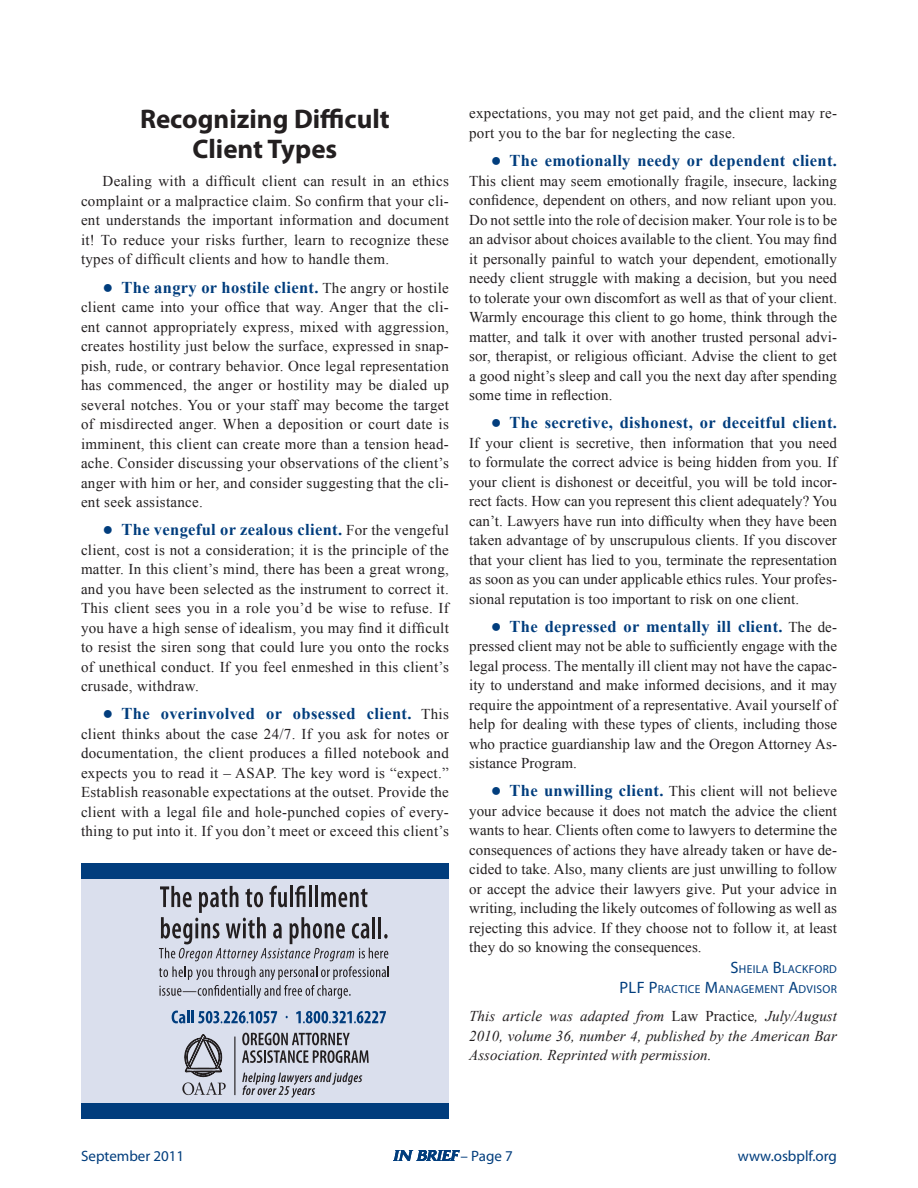
<style>
.page{position:relative;width:918px;height:1188px;background:#fff}
.page>*{position:absolute;margin:0;border:0;box-sizing:border-box;transform-origin:0 0}
.Story_Head{font:700 27px/30px "Myriad Pro";color:#231f20;text-align:center}
.Body_Text{font:700 16.5px "Times New Roman";letter-spacing:.02em;color:#013d7d}
.Body_Text-2{font:15px/19.5px "Times New Roman";letter-spacing:.02em;color:#231f20;text-align:justify}
.Body_Text_Italic{font:italic 15px/19.5px "Times New Roman";letter-spacing:.005em;color:#231f20;text-align:justify}
.t1{font:15px "Myriad Pro";color:#013d7d}
.NAME_right{font:11.55px "Myriad Pro";letter-spacing:.03em;color:#013d7d}
.s1{font-weight:400;font-size:18px}
.s2{font-weight:400;font-size:15px;color:#231f20}
.s3{font-size:18px;color:#013d7d}
.s4{font-weight:700;font-size:16.5px;color:#013d7d}
.s5{font-size:16.5px}
.s6{font-style:normal}
</style>
<div class="page">
<svg style="left:393px;top:1150px;width:66px;height:11px"></svg>
<div style="left:81px;top:879px;width:368px;height:240px;background:#dadfed"></div>
<div style="left:81px;top:863px;width:368px;height:16px;background:#013d7d"></div>
<div style="left:81px;top:1103px;width:368px;height:15px;background:#013d7d"></div>
<svg style="left:159px;top:886px;width:230px;height:113px;background:#b4b7c3"></svg>
<svg style="left:172px;top:1010px;width:105px;height:13px"></svg>
<svg style="left:296px;top:1011px;width:90px;height:12px"></svg>
<svg style="left:242px;top:1033px;width:127px;height:30px;background:#9a9ca5"></svg>
<hr style="left:234px;top:1037px;width:1px;height:58px;background:#231f20">
<svg style="left:242px;top:1073px;width:120px;height:25px;background:#b3b6c2"></svg>
<svg style="left:182px;top:1034px;width:44px;height:61px;background:#a4a6b0"></svg>
<p class="Story_Head" style="left:140px;top:103px;width:251px">Recognizing Difficult<br>Client Types</p>
<p class="Body_Text-2" style="left:81px;top:171px;width:369px;text-indent:22px">Dealing with a difficult client can result in an ethics complaint or a malpractice claim. So confirm that your cli&shy;ent understands the important information and document it! To reduce your risks further, learn to recognize these types of difficult clients and how to handle them.</p>
<p class="Body_Text" style="left:103px;top:276px;width:348px"><span class="s1">●</span> The angry or hostile client. <span class="s2">The angry or hostile</span></p>
<p class="Body_Text-2" style="left:81px;top:297px;width:369px">client came into your office that way. Anger that the cli&shy;ent cannot appropriately express, mixed with aggression, creates hostility just below the surface, expressed in snap&shy;pish, rude, or contrary behavior. Once legal representation has commenced, the anger or hostility may be dialed up several notches. You or your staff may become the target of misdirected anger. When a deposition or court date is imminent, this client can create more than a tension head&shy;ache. Consider discussing your observations of the client’s anger with him or her, and consider suggesting that the cli&shy;ent seek assistance.</p>
<p class="Body_Text" style="left:103px;top:518px;width:348px"><span class="s1">●</span> The vengeful or zealous client. <span class="s2">For the vengeful</span></p>
<p class="Body_Text-2" style="left:81px;top:540px;width:369px">client, cost is not a consideration; it is the principle of the matter. In this client’s mind, there has been a great wrong, and you have been selected as the instrument to correct it.<br>This client sees you in a role you’d be wise to refuse. If you have a high sense of idealism, you may find it difficult to resist the siren song that could lure you onto the rocks of unethical conduct. If you feel enmeshed in this client’s crusade, withdraw.</p>
<p class="Body_Text" style="left:103px;top:702px;width:348px"><span class="s1">●</span> The overinvolved or obsessed client. <span class="s2">This</span></p>
<p class="Body_Text-2" style="left:81px;top:724px;width:369px">client thinks about the case 24/7. If you ask for notes or documentation, the client produces a filled notebook and expects you to read it – ASAP. The key word is “expect.” Establish reasonable expectations at the outset. Provide the client with a legal file and hole-punched copies of every&shy;thing to put into it. If you don’t meet or exceed this client’s</p>
<p class="Body_Text-2" style="left:469px;top:103px;width:369px">expectations, you may not get paid, and the client may re&shy;port you to the bar for neglecting the case.</p>
<p class="Body_Text" style="left:491px;top:149px;width:348px"><span class="s1">●</span> The emotionally needy or dependent client.</p>
<p class="Body_Text-2" style="left:469px;top:171px;width:369px">This client may seem emotionally fragile, insecure, lacking confidence, dependent on others, and now reliant upon you.<br>Do not settle into the role of decision maker. Your role is to be an advisor about choices available to the client. You may find it personally painful to watch your dependent, emotionally needy client struggle with making a decision, but you need to tolerate your own discomfort as well as that of your client.<br>Warmly encourage this client to go home, think through the matter, and talk it over with another trusted personal advi&shy;sor, therapist, or religious officiant. Advise the client to get a good night’s sleep and call you the next day after spending some time in reflection.</p>
<p class="Body_Text" style="left:491px;top:411px;width:348px"><span class="s1">●</span> The secretive, dishonest, or deceitful client.</p>
<p class="Body_Text-2" style="left:469px;top:433px;width:369px">If your client is secretive, then information that you need to formulate the correct advice is being hidden from you. If your client is dishonest or deceitful, you will be told incor&shy;rect facts. How can you represent this client adequately? You can’t. Lawyers have run into difficulty when they have been taken advantage of by unscrupulous clients. If you discover that your client has lied to you, terminate the representation as soon as you can under applicable ethics rules. Your profes&shy;sional reputation is too important to risk on one client.</p>
<p class="Body_Text" style="left:491px;top:615px;width:348px"><span class="s1">●</span> The depressed or mentally ill client. <span class="s2">The de-</span></p>
<p class="Body_Text-2" style="left:469px;top:636px;width:369px">pressed client may not be able to sufficiently engage with the legal process. The mentally ill client may not have the capac&shy;ity to understand and make informed decisions, and it may require the appointment of a representative. Avail yourself of help for dealing with these types of clients, including those who practice guardianship law and the Oregon Attorney As&shy;sistance Program.</p>
<p class="Body_Text-2" style="left:469px;top:781px;width:369px;text-indent:22px"><span class="s3">●</span> <span class="s4">The unwilling client.</span> This client will not believe your advice because it does not match the advice the client wants to hear. Clients often come to lawyers to determine the consequences of actions they have already taken or have de&shy;cided to take. Also, many clients are just unwilling to follow or accept the advice their lawyers give. Put your advice in writing, including the likely outcomes of following as well as rejecting this advice. If they choose not to follow it, at least they do so knowing the consequences.</p>
<p class="NAME_right" style="left:730px;top:962px;width:107px"><span class="s5">S</span>HEILA <span class="s5">B</span>LACKFORD</p>
<p class="NAME_right" style="left:619px;top:982px;width:219px"><span class="s5">PLF P</span>RACTICE <span class="s5">M</span>ANAGEMENT <span class="s5">A</span>DVISOR</p>
<p class="Body_Text_Italic" style="left:469px;top:1006px;width:369px">This article was adapted from <span class="s6">Law Practice</span>, July/August 2010, volume 36, number 4, published by the American Bar Association. Reprinted with permission.</p>
<p class="t1" style="left:81px;top:1146px;width:105px">September 2011</p>
<p class="t1" style="left:461px;top:1146px;width:54px">– Page 7</p>
<p class="t1" style="left:738px;top:1146px;width:101px">www.osbplf.org</p>
</div>
